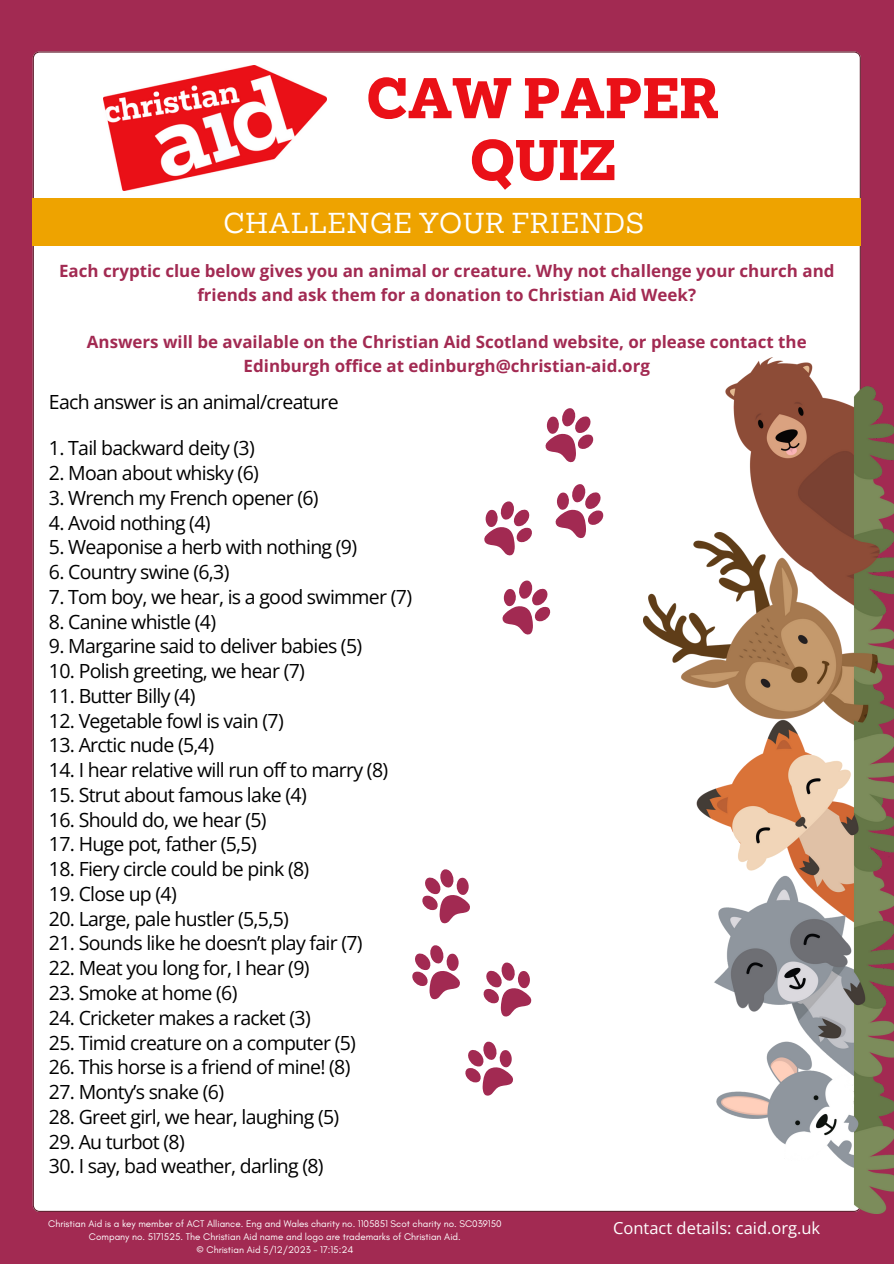
<style>
.page{position:relative;width:894px;height:1264px;background:#fff}
.page>*{position:absolute;margin:0;border:0;box-sizing:border-box;transform-origin:0 0}
.t1{font:800 52.8px/61.8px "Mokoko";color:#ea1017;text-align:center}
.t2{font:26.55px "Mokoko";letter-spacing:.025em;color:#fff}
.t3{font:19.5px "Open Sans";letter-spacing:-.035em;color:#000}
.t4{font:700 16.95px/23.7px "Open Sans";color:#a22a52;text-align:center}
.t5{font:16.5px "Open Sans";color:#fff}
.t6{font:9.75px "Glacial Indifference";color:#fff}
</style>
<div class="page">
<div style="left:0;top:0;width:893px;height:1263px;background:#a22a52"></div>
<div style="left:33px;top:51px;width:827px;height:1160px;background:#fff"></div>
<div style="left:33px;top:198px;width:827px;height:48px;background:#eea300"></div>
<img style="left:103px;top:66px;width:223px;height:125px">
<img style="left:643px;top:357px;width:250px;height:856px">
<svg style="left:534px;top:400px;width:68px;height:68px"></svg>
<svg style="left:473px;top:476px;width:139px;height:85px"></svg>
<svg style="left:491px;top:573px;width:68px;height:67px"></svg>
<svg style="left:413px;top:861px;width:68px;height:68px"></svg>
<svg style="left:403px;top:937px;width:139px;height:85px"></svg>
<svg style="left:456px;top:1034px;width:68px;height:67px"></svg>
<h4 class="t1" style="left:366px;top:66px;width:354px">CAW PAPER<br>QUIZ</h4>
<h3 class="t2" style="left:223px;top:203px;width:422px">CHALLENGE YOUR FRIENDS</h3>
<h3 class="t4" style="left:59px;top:259px;width:776px">Each cryptic clue below gives you an animal or creature. Why not challenge your church and friends and ask them for a donation to Christian Aid Week?</h3>
<p class="t4" style="left:87px;top:330px;width:721px">Answers will be available on the Christian Aid Scotland website, or please contact the<br>Edinburgh office at edinburgh@christian-aid.org</p>
<h2 class="t3" style="left:49px;top:388px;width:291px">Each answer is an animal/creature</h2>
<h4 class="t3" style="left:49px;top:434px;width:207px">1. Tail backward deity (3)</h4>
<h4 class="t3" style="left:49px;top:459px;width:211px">2. Moan about whisky (6)</h4>
<h4 class="t3" style="left:49px;top:484px;width:271px">3. Wrench my French opener (6)</h4>
<h4 class="t3" style="left:49px;top:508px;width:163px">4. Avoid nothing (4)</h4>
<h4 class="t3" style="left:49px;top:533px;width:309px">5. Weaponise a herb with nothing (9)</h4>
<h4 class="t3" style="left:49px;top:558px;width:182px">6. Country swine (6,3)</h4>
<h4 class="t3" style="left:49px;top:583px;width:364px">7. Tom boy, we hear, is a good swimmer (7)</h4>
<h4 class="t3" style="left:49px;top:607px;width:169px">8. Canine whistle (4)</h4>
<h4 class="t3" style="left:49px;top:632px;width:314px">9. Margarine said to deliver babies (5)</h4>
<h4 class="t3" style="left:49px;top:657px;width:257px">10. Polish greeting, we hear (7)</h4>
<h4 class="t3" style="left:49px;top:682px;width:148px">11. Butter Billy (4)</h4>
<h4 class="t3" style="left:49px;top:706px;width:236px">12. Vegetable fowl is vain (7)</h4>
<h4 class="t3" style="left:49px;top:731px;width:167px">13. Arctic nude (5,4)</h4>
<h4 class="t3" style="left:49px;top:756px;width:340px">14. I hear relative will run off to marry (8)</h4>
<h4 class="t3" style="left:49px;top:781px;width:259px">15. Strut about famous lake (4)</h4>
<h4 class="t3" style="left:49px;top:805px;width:219px">16. Should do, we hear (5)</h4>
<h4 class="t3" style="left:49px;top:830px;width:209px">17. Huge pot, father (5,5)</h4>
<h4 class="t3" style="left:49px;top:855px;width:262px">18. Fiery circle could be pink (8)</h4>
<h4 class="t3" style="left:49px;top:880px;width:129px">19. Close up (4)</h4>
<h4 class="t3" style="left:49px;top:904px;width:241px">20. Large, pale hustler (5,5,5)</h4>
<h4 class="t3" style="left:49px;top:929px;width:315px">21. Sounds like he doesn’t play fair (7)</h4>
<h4 class="t3" style="left:49px;top:954px;width:262px">22. Meat you long for, I hear (9)</h4>
<h4 class="t3" style="left:49px;top:979px;width:190px">23. Smoke at home (6)</h4>
<h4 class="t3" style="left:49px;top:1003px;width:263px">24. Cricketer makes a racket (3)</h4>
<h4 class="t3" style="left:49px;top:1028px;width:308px">25. Timid creature on a computer (5)</h4>
<h4 class="t3" style="left:49px;top:1053px;width:303px">26. This horse is a friend of mine! (8)</h4>
<h4 class="t3" style="left:49px;top:1078px;width:176px">27. Monty’s snake (6)</h4>
<h4 class="t3" style="left:49px;top:1102px;width:292px">28. Greet girl, we hear, laughing (5)</h4>
<h4 class="t3" style="left:49px;top:1127px;width:137px">29. Au turbot (8)</h4>
<h4 class="t3" style="left:49px;top:1152px;width:276px">30. I say, bad weather, darling (8)</h4>
<p class="t6" style="left:48px;top:1217px;width:455px">Christian Aid is a key member of ACT Alliance. Eng and Wales charity no. 1105851 Scot charity no. SC039150</p>
<p class="t6" style="left:89px;top:1230px;width:373px">Company no. 5171525. The Christian Aid name and logo are trademarks of Christian Aid.</p>
<p class="t6" style="left:196px;top:1244px;width:158px">© Christian Aid 5/12/2023 - 17:15:24</p>
<p class="t5" style="left:613px;top:1215px;width:209px">Contact details: caid.org.uk</p>
</div>
